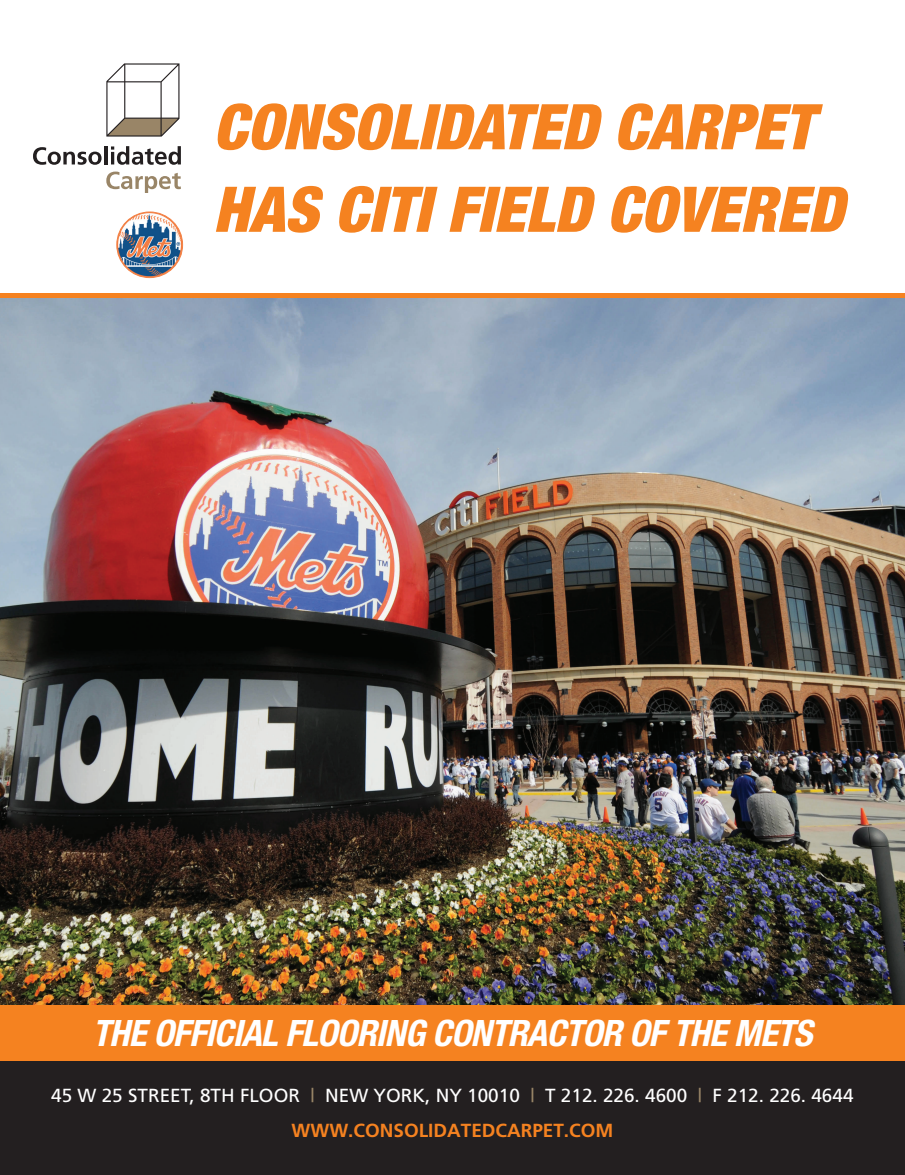
<style>
.page{position:relative;width:905px;height:1175px;background:#fff}
.page>*{position:absolute;margin:0;border:0;box-sizing:border-box;transform-origin:0 0}
.t1{font:italic 900 condensed 63px "Helvetica Neue";color:#f58220}
.t2{font:italic 700 condensed 36.45px "Helvetica Neue";letter-spacing:-.02em;color:#fff}
.t3{font:18.9px "Frutiger";color:#fff}
.t4{font:700 18.9px "Frutiger";color:#f58220}
.s1{color:#998567}
</style>
<div class="page">
<img style="left:0;top:297px;width:904px;height:708px">
<img style="left:117px;top:212px;width:65px;height:65px;border-radius:33px">
<div style="left:117px;top:212px;width:66px;height:66px;border:1px solid #f38144;border-radius:50%"></div>
<div style="left:0;top:1005px;width:904px;height:58px;background:#f58220"></div>
<div style="left:0;top:1061px;width:904px;height:113px;background:#231f20"></div>
<svg style="left:106px;top:63px;width:73px;height:74px"></svg>
<svg style="left:33px;top:147px;width:69px;height:18px"></svg>
<hr style="left:104px;top:146px;width:3px;height:18px;background:#231f20">
<svg style="left:111px;top:146px;width:70px;height:19px"></svg>
<svg style="left:106px;top:172px;width:75px;height:21px"></svg>
<hr style="left:0;top:293px;width:904px;height:4px;background:#f58220">
<p class="t1" style="left:213px;top:88px;width:601px">CONSOLIDATED CARPET</p>
<p class="t1" style="left:213px;top:170px;width:632px">HAS CITI FIELD COVERED</p>
<p class="t2" style="left:92px;top:1011px;width:721px">THE OFFICIAL FLOORING CONTRACTOR OF THE METS</p>
<p class="t3" style="left:51px;top:1084px;width:803px">45 W 25 STREET, 8TH FLOOR <span class="s1">|</span> NEW YORK, NY 10010 <span class="s1">|</span> T 212. 226. 4600 <span class="s1">|</span> F 212. 226. 4644</p>
<p class="t4" style="left:291px;top:1119px;width:323px">WWW.CONSOLIDATEDCARPET.COM</p>
</div>
